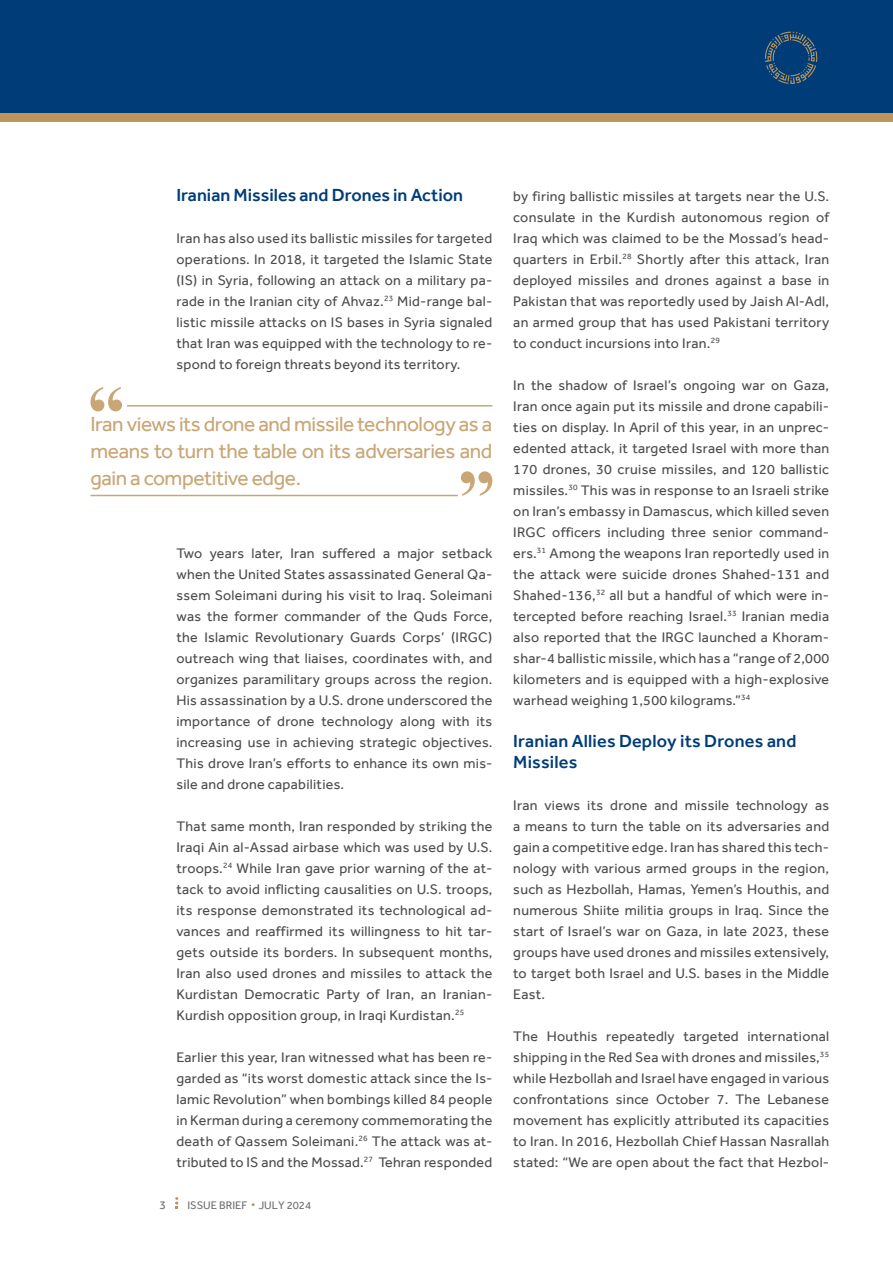
<style>
.page{position:relative;width:893px;height:1263px;background:#fff}
.page>*{position:absolute;margin:0;border:0;box-sizing:border-box;transform-origin:0 0}
.t1{font:21px/27px "Effra";letter-spacing:-.02em;color:#c8a676;text-align:justify}
.t2{font:500 18px/21px "Effra";color:#003d78}
.t3{font:14.25px/21px "Effra";letter-spacing:.02em;color:#4b4c4d;text-align:justify}
.t4{font:12px "Effra";color:#6c6d70}
.t5{font:11.25px "Effra";color:#6c6d70}
</style>
<div class="page">
<div style="left:0;top:0;width:893px;height:122px;background:#003d78"></div>
<svg style="left:765px;top:32px;width:52px;height:52px"></svg>
<div style="left:0;top:113px;width:893px;height:9px;background:#bd955c"></div>
<svg style="left:175px;top:1197px;width:3px;height:12px"></svg>
<svg style="left:91px;top:387px;width:31px;height:24px"></svg>
<svg style="left:461px;top:471px;width:31px;height:25px"></svg>
<hr style="left:127px;top:405px;width:365px;height:1px;background:#c8a676">
<hr style="left:91px;top:495px;width:367px;height:1px;background:#c8a676">
<p class="t2" style="left:176px;top:184px;width:288px">Iranian Missiles and Drones in Action</p>
<p class="t3" style="left:176px;top:228px;width:317px">Iran has also used its ballistic missiles for targeted operations. In 2018, it targeted the Islamic State (IS) in Syria, following an attack on a military pa&shy;rade in the Iranian city of Ahvaz.<sup>23</sup> Mid-range bal&shy;listic missile attacks on IS bases in Syria signaled that Iran was equipped with the technology to re&shy;spond to foreign threats beyond its territory.</p>
<p class="t1" style="left:91px;top:411px;width:403px">Iran views its drone and missile technology as a means to turn the table on its adversaries and gain a competitive edge.</p>
<p class="t3" style="left:176px;top:543px;width:317px">Two years later, Iran suffered a major setback when the United States assassinated General Qa&shy;ssem Soleimani during his visit to Iraq. Soleimani was the former commander of the Quds Force, the Islamic Revolutionary Guards Corps’ (IRGC) outreach wing that liaises, coordinates with, and organizes paramilitary groups across the region.<br>His assassination by a U.S. drone underscored the importance of drone technology along with its increasing use in achieving strategic objectives.<br>This drove Iran’s efforts to enhance its own mis&shy;sile and drone capabilities.</p>
<p class="t3" style="left:176px;top:816px;width:317px">That same month, Iran responded by striking the Iraqi Ain al-Assad airbase which was used by U.S. troops.<sup>24</sup> While Iran gave prior warning of the at&shy;tack to avoid inflicting causalities on U.S. troops, its response demonstrated its technological ad&shy;vances and reaffirmed its willingness to hit tar&shy;gets outside its borders. In subsequent months, Iran also used drones and missiles to attack the Kurdistan Democratic Party of Iran, an Iranian-Kurdish opposition group, in Iraqi Kurdistan.<sup>25</sup></p>
<p class="t3" style="left:176px;top:1047px;width:317px">Earlier this year, Iran witnessed what has been re&shy;garded as “its worst domestic attack since the Is&shy;lamic Revolution” when bombings killed 84 people in Kerman during a ceremony commemorating the death of Qassem Soleimani.<sup>26</sup> The attack was at&shy;tributed to IS and the Mossad.<sup>27</sup> Tehran responded</p>
<p class="t4" style="left:160px;top:1198px;width:8px">3</p>
<p class="t5" style="left:187px;top:1198px;width:125px">ISSUE BRIEF JULY 2024</p>
<p class="t3" style="left:513px;top:186px;width:317px">by firing ballistic missiles at targets near the U.S. consulate in the Kurdish autonomous region of Iraq which was claimed to be the Mossad’s head&shy;quarters in Erbil.<sup>28</sup> Shortly after this attack, Iran deployed missiles and drones against a base in Pakistan that was reportedly used by Jaish Al-Adl, an armed group that has used Pakistani territory to conduct incursions into Iran.<sup>29</sup></p>
<p class="t3" style="left:513px;top:375px;width:317px">In the shadow of Israel’s ongoing war on Gaza, Iran once again put its missile and drone capabili&shy;ties on display. In April of this year, in an unprec&shy;edented attack, it targeted Israel with more than 170 drones, 30 cruise missiles, and 120 ballistic missiles.<sup>30</sup> This was in response to an Israeli strike on Iran’s embassy in Damascus, which killed seven IRGC officers including three senior command&shy;ers.<sup>31</sup> Among the weapons Iran reportedly used in the attack were suicide drones Shahed-131 and Shahed-136,<sup>32</sup> all but a handful of which were in&shy;tercepted before reaching Israel.<sup>33</sup> Iranian media also reported that the IRGC launched a Khoram&shy;shar-4 ballistic missile, which has a “range of 2,000 kilometers and is equipped with a high-explosive warhead weighing 1,500 kilograms.”<sup>34</sup></p>
<p class="t2" style="left:513px;top:730px;width:285px">Iranian Allies Deploy its Drones and<br>Missiles</p>
<p class="t3" style="left:513px;top:795px;width:317px">Iran views its drone and missile technology as a means to turn the table on its adversaries and gain a competitive edge. Iran has shared this tech&shy;nology with various armed groups in the region, such as Hezbollah, Hamas, Yemen’s Houthis, and numerous Shiite militia groups in Iraq. Since the start of Israel’s war on Gaza, in late 2023, these groups have used drones and missiles extensively, to target both Israel and U.S. bases in the Middle East.</p>
<p class="t3" style="left:513px;top:1026px;width:317px">The Houthis repeatedly targeted international shipping in the Red Sea with drones and missiles,<sup>35 </sup>while Hezbollah and Israel have engaged in various confrontations since October 7. The Lebanese movement has explicitly attributed its capacities to Iran. In 2016, Hezbollah Chief Hassan Nasrallah stated: “We are open about the fact that Hezbol-</p>
</div>
